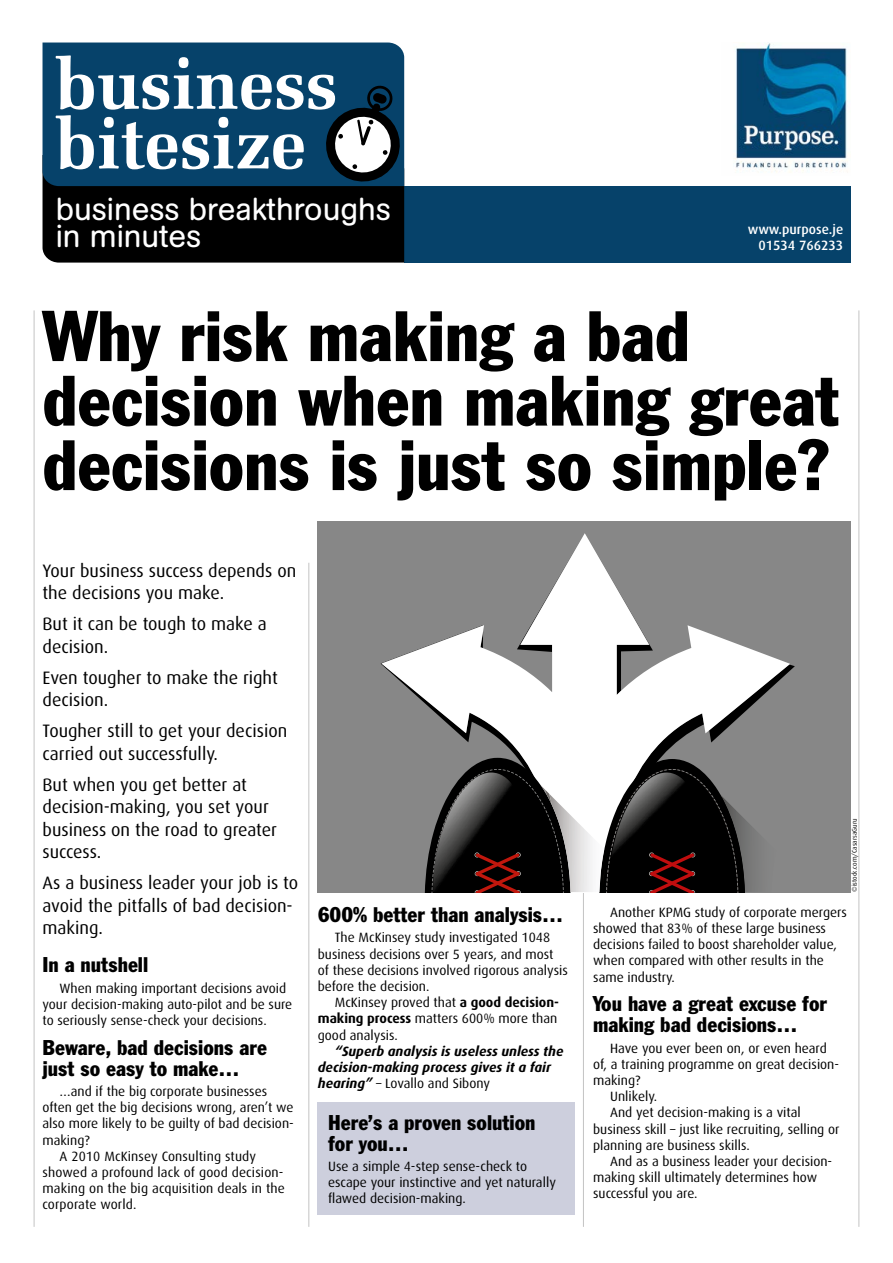
<style>
.page{position:relative;width:893px;height:1263px;background:#fff}
.page>*{position:absolute;margin:0;border:0;box-sizing:border-box;transform-origin:0 0}
.t1{font:condensed 70.5px/64.5px "Franklin Gothic BT";color:#000}
.t2{font:31.5px/27px "AG Buch Rounded BQ";color:#fff}
.t3{font:condensed 21px/21px "Franklin Gothic BT";color:#000}
.t4{font:18px/22.5px "Dax";color:#000}
.t5{font:13.5px/16.2px "Dax";color:#000}
.t6{font:italic 700 13.5px/16.2px "Dax";color:#000}
.t7{font:500 13.5px/16.2px "Dax";color:#fff;text-align:right}
.t8{font:6.75px "Dax";color:#000}
.s1{font-weight:700}
.s2{font-weight:400;font-style:normal}
</style>
<div class="page">
<hr style="left:34px;top:310px;width:1px;height:917px;background:#c6c6c6">
<hr style="left:858px;top:310px;width:1px;height:917px;background:#c6c6c6">
<div style="left:404px;top:186px;width:446px;height:77px;background:#06426a"></div>
<div style="left:43px;top:43px;width:361px;height:12px;background:#06426a"></div>
<svg style="left:43px;top:55px;width:362px;height:208px;background:#2b4657"></svg>
<svg style="left:358px;top:120px;width:5px;height:24px"></svg>
<div style="left:357px;top:120px;width:7px;height:25px;border:2px solid #000"></div>
<img style="left:734px;top:43px;width:114px;height:130px">
<hr style="left:583px;top:814px;width:1px;height:413px;background:#c6c6c6">
<div style="left:318px;top:522px;width:532px;height:370px;background:#878787"></div>
<svg style="left:381px;top:533px;width:409px;height:359px;fill:#878787"></svg>
<svg style="left:599px;top:759px;width:146px;height:133px;background:#383232"></svg>
<svg style="left:425px;top:758px;width:146px;height:134px;background:#3d3736"></svg>
<img style="left:570px;top:794px;width:34px;height:98px">
<img style="left:603px;top:852px;width:4px;height:33px">
<img style="left:541px;top:785px;width:29px;height:107px">
<img style="left:721px;top:795px;width:55px;height:97px">
<img style="left:721px;top:796px;width:24px;height:96px">
<div style="left:317px;top:1102px;width:258px;height:112px;background:#cdcfdd"></div>
<hr style="left:308px;top:563px;width:1px;height:664px;background:#c6c6c6">
<h2 class="t2" style="left:56px;top:196px;width:337px">business breakthroughs in minutes</h2>
<p class="t7" style="left:748px;top:222px;width:97px">www.purpose.je<br>01534 766233</p>
<h1 class="t1" style="left:43px;top:302px;width:799px">Why risk making a bad decision when making great decisions is just so simple?</h1>
<h3 class="t4" style="left:43px;top:559px;width:255px">Your business success depends on the decisions you make.</h3>
<h3 class="t4" style="left:43px;top:613px;width:226px">But it can be tough to make a decision.</h3>
<h3 class="t4" style="left:43px;top:666px;width:237px">Even tougher to make the right decision.</h3>
<h3 class="t4" style="left:43px;top:720px;width:246px">Tougher still to get your decision carried out successfully.</h3>
<h3 class="t4" style="left:43px;top:773px;width:236px">But when you get better at decision-making, you set your business on the road to greater success.</h3>
<h3 class="t4" style="left:43px;top:872px;width:257px">As a business leader your job is to avoid the pitfalls of bad decision&shy;making.</h3>
<h3 class="t3" style="left:43px;top:954px;width:107px">In a nutshell</h3>
<p class="t5" style="left:43px;top:980px;width:251px;text-indent:17px">When making important decisions avoid your decision-making auto-pilot and be sure to seriously sense-check your decisions.</p>
<h3 class="t3" style="left:43px;top:1036px;width:226px">Beware, bad decisions are just so easy to make…</h3>
<p class="t5" style="left:60px;top:1083px;width:209px">…and if the big corporate businesses</p>
<p class="t5" style="left:43px;top:1099px;width:252px">often get the big decisions wrong, aren’t we</p>
<p class="t5" style="left:43px;top:1116px;width:253px">also more likely to be guilty of bad decision-</p>
<p class="t5" style="left:43px;top:1132px;width:49px">making?</p>
<p class="t5" style="left:60px;top:1148px;width:198px">A 2010 McKinsey Consulting study</p>
<p class="t5" style="left:43px;top:1164px;width:242px">showed a profound lack of good decision-</p>
<p class="t5" style="left:43px;top:1180px;width:244px">making on the big acquisition deals in the</p>
<p class="t5" style="left:43px;top:1197px;width:95px">corporate world.</p>
<h3 class="t3" style="left:318px;top:903px;width:247px">600% better than analysis…</h3>
<p class="t5" style="left:318px;top:930px;width:252px;text-indent:17px">The McKinsey study investigated 1048 business decisions over 5 years, and most of these decisions involved rigorous analysis before the decision.</p>
<p class="t5" style="left:318px;top:994px;width:243px;text-indent:17px">McKinsey proved that <span class="s1">a good decision&shy;making process</span> matters 600% more than good analysis.</p>
<p class="t6" style="left:318px;top:1043px;width:247px;text-indent:17px">“Superb analysis is useless unless the decision-making process gives it a fair hearing” <span class="s2">– Lovallo and Sibony</span></p>
<h3 class="t3" style="left:328px;top:1111px;width:209px">Here’s a proven solution for you…</h3>
<p class="t5" style="left:328px;top:1158px;width:229px">Use a simple 4-step sense-check to escape your instinctive and yet naturally flawed decision-making.</p>
<p class="t8" style="left:851px;top:892px;width:75px;rotate:-90deg">©istock.com/CasarsaGuru</p>
<p class="t5" style="left:593px;top:904px;width:255px;text-indent:17px">Another KPMG study of corporate mergers showed that 83% of these large business decisions failed to boost shareholder value, when compared with other results in the same industry.</p>
<h3 class="t3" style="left:593px;top:992px;width:235px">You have a great excuse for making bad decisions…</h3>
<p class="t5" style="left:610px;top:1040px;width:218px">Have you ever been on, or even heard</p>
<p class="t5" style="left:593px;top:1056px;width:247px">of, a training programme on great decision-</p>
<p class="t5" style="left:593px;top:1072px;width:49px">making?</p>
<p class="t5" style="left:610px;top:1088px;width:48px">Unlikely.</p>
<p class="t5" style="left:610px;top:1105px;width:192px">And yet decision-making is a vital</p>
<p class="t5" style="left:593px;top:1121px;width:248px">business skill – just like recruiting, selling or</p>
<p class="t5" style="left:593px;top:1137px;width:158px">planning are business skills.</p>
<p class="t5" style="left:610px;top:1153px;width:224px">And as a business leader your decision-</p>
<p class="t5" style="left:593px;top:1169px;width:226px">making skill ultimately determines how</p>
<p class="t5" style="left:593px;top:1186px;width:106px">successful you are.</p>
</div>
